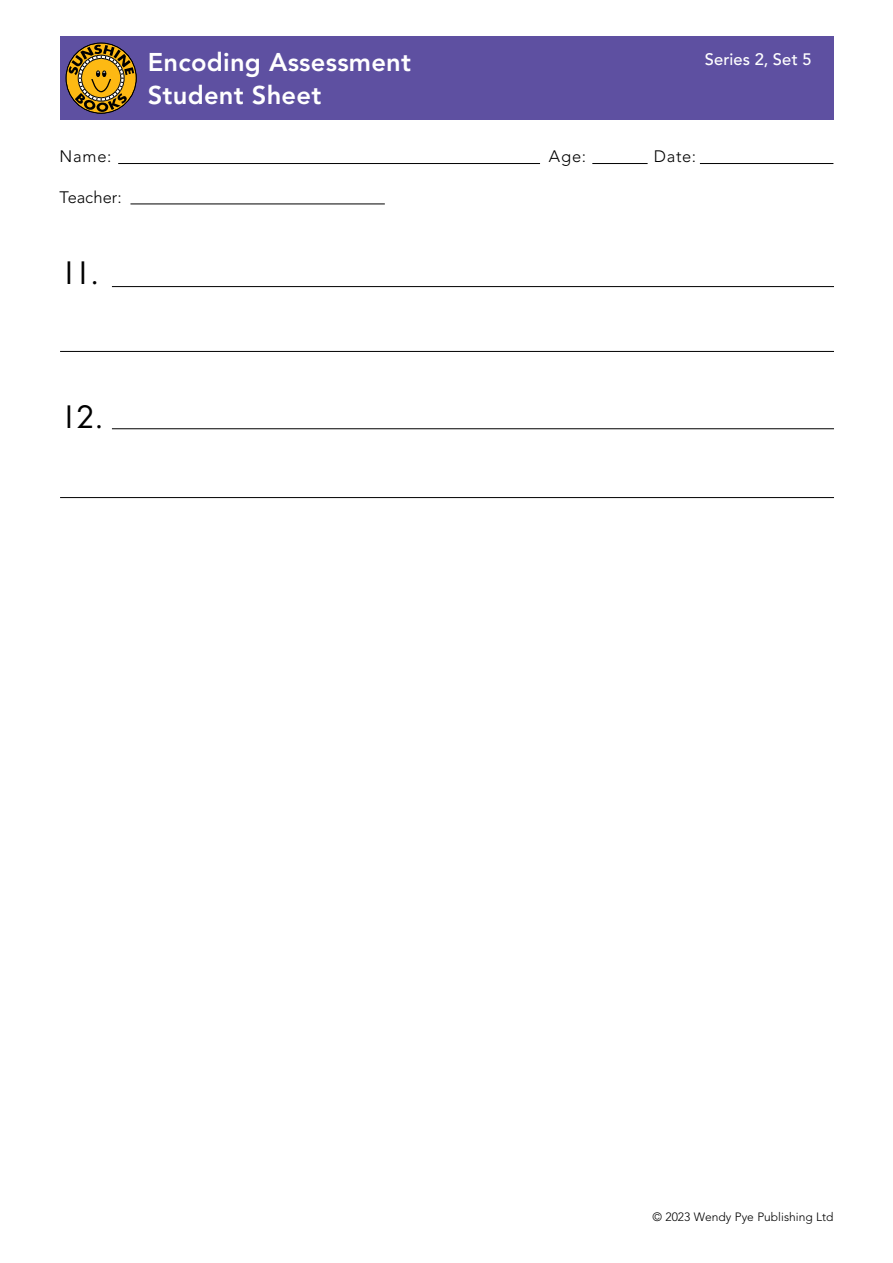
<style>
.page{position:relative;width:893px;height:1263px;background:#fff}
.page>*{position:absolute;margin:0;border:0;box-sizing:border-box;transform-origin:0 0}
.t1{font:30px "US Asunshine";color:#000}
.t2{font:800 25.5px "Avenir LT Std";letter-spacing:.01em;color:#fff}
.t3{font:300 16.5px "Avenir LT Std";letter-spacing:.04em;color:#000}
.t4{font:500 16.5px "Avenir LT Std";letter-spacing:.005em;color:#fff}
.t5{font:300 16.5px "Avenir LT Std";color:#000}
.t6{font:300 12px "Avenir LT Std";color:#000}
</style>
<div class="page">
<div style="left:60px;top:36px;width:773px;height:84px;background:#5e50a1"></div>
<svg style="left:65px;top:42px;width:72px;height:72px"></svg>
<hr style="left:118px;top:163px;width:422px;height:1px;background:#000">
<hr style="left:592px;top:163px;width:56px;height:1px;background:#000">
<hr style="left:700px;top:163px;width:133px;height:1px;background:#000">
<hr style="left:130px;top:204px;width:255px;height:1px;background:#000">
<hr style="left:112px;top:286px;width:722px;height:1px;background:#000">
<hr style="left:112px;top:428px;width:722px;height:1px;background:#000">
<hr style="left:60px;top:351px;width:774px;height:1px;background:#000">
<hr style="left:60px;top:497px;width:774px;height:1px;background:#000">
<p class="t2" style="left:148px;top:47px;width:265px">Encoding Assessment</p>
<p class="t4" style="left:705px;top:49px;width:108px">Series 2, Set 5</p>
<p class="t2" style="left:148px;top:80px;width:175px">Student Sheet</p>
<p class="t3" style="left:60px;top:147px;width:53px">Name:</p>
<p class="t3" style="left:549px;top:147px;width:39px">Age:</p>
<p class="t3" style="left:654px;top:147px;width:44px">Date:</p>
<p class="t5" style="left:60px;top:187px;width:64px">Teacher:</p>
<p class="t1" style="left:60px;top:252px;width:41px">11.</p>
<p class="t1" style="left:60px;top:396px;width:45px">12.</p>
<p class="t6" style="left:652px;top:1210px;width:183px">© 2023 Wendy Pye Publishing Ltd</p>
</div>
